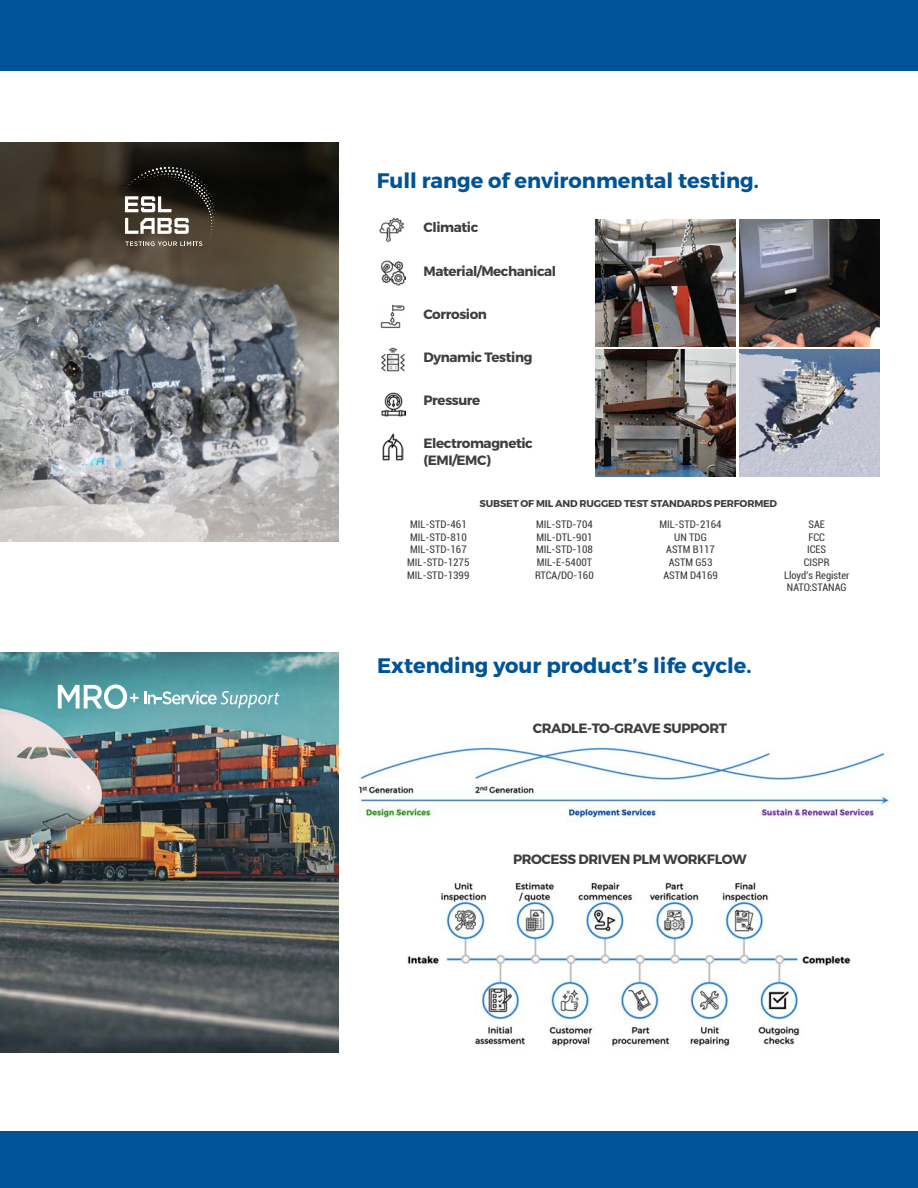
<style>
.page{position:relative;width:918px;height:1188px;background:#fff}
.page>*{position:absolute;margin:0;border:0;box-sizing:border-box;transform-origin:0 0}
.t1{font:700 21px "Montserrat";color:#015398}
.t2{font:700 13.5px/16.2px "Montserrat";letter-spacing:-.03em;color:#3e3e3f}
.Heading{font:condensed 10.5px "Roboto";color:#3e3e3f}
.t3{font:700 9.9px "Montserrat";letter-spacing:-.02em;color:#3e3e3f}
</style>
<div class="page">
<img style="left:359px;top:746px;width:531px;height:77px">
<img style="left:407px;top:882px;width:444px;height:167px">
<img style="left:0;top:653px;width:339px;height:400px">
<div style="left:0;top:1132px;width:918px;height:56px;background:#015398"></div>
<div style="left:0;top:0;width:918px;height:70px;background:#015398"></div>
<svg style="left:144px;top:691px;width:136px;height:17px"></svg>
<svg style="left:58px;top:684px;width:80px;height:25px"></svg>
<img style="left:0;top:142px;width:339px;height:400px">
<svg style="left:124px;top:167px;width:93px;height:79px;background:#4e4941"></svg>
<img style="left:379px;top:218px;width:25px;height:25px">
<img style="left:380px;top:261px;width:26px;height:25px">
<img style="left:380px;top:304px;width:25px;height:25px">
<img style="left:381px;top:347px;width:24px;height:25px">
<img style="left:381px;top:393px;width:24px;height:24px">
<img style="left:382px;top:433px;width:22px;height:28px">
<img style="left:596px;top:219px;width:140px;height:127px">
<img style="left:740px;top:219px;width:140px;height:127px">
<img style="left:596px;top:350px;width:140px;height:126px">
<img style="left:740px;top:350px;width:140px;height:126px">
<p class="t1" style="left:377px;top:167px;width:384px">Full range of environmental testing.</p>
<p class="t2" style="left:423px;top:220px;width:56px">Climatic</p>
<p class="t2" style="left:423px;top:263px;width:134px">Material/Mechanical</p>
<p class="t2" style="left:423px;top:306px;width:65px">Corrosion</p>
<p class="t2" style="left:423px;top:349px;width:110px">Dynamic Testing</p>
<p class="t2" style="left:423px;top:392px;width:58px">Pressure</p>
<p class="t2" style="left:423px;top:436px;width:111px">Electromagnetic (EMI/EMC)</p>
<p class="Heading" style="left:410px;top:517px;width:58px">MIL-STD-461</p>
<p class="Heading" style="left:410px;top:530px;width:58px">MIL-STD-810</p>
<p class="Heading" style="left:410px;top:542px;width:58px">MIL-STD-167</p>
<p class="Heading" style="left:407px;top:555px;width:64px">MIL-STD-1275</p>
<p class="Heading" style="left:407px;top:568px;width:64px">MIL-STD-1399</p>
<p class="t3" style="left:480px;top:497px;width:299px">SUBSET OF MIL AND RUGGED TEST STANDARDS PERFORMED</p>
<p class="Heading" style="left:536px;top:517px;width:58px">MIL-STD-704</p>
<p class="Heading" style="left:536px;top:530px;width:58px">MIL-DTL-901</p>
<p class="Heading" style="left:536px;top:542px;width:58px">MIL-STD-108</p>
<p class="Heading" style="left:537px;top:555px;width:57px">MIL-E-5400T</p>
<p class="Heading" style="left:535px;top:568px;width:60px">RTCA/DO-160</p>
<p class="Heading" style="left:660px;top:517px;width:64px">MIL-STD-2164</p>
<p class="Heading" style="left:674px;top:530px;width:34px">UN TDG</p>
<p class="Heading" style="left:666px;top:542px;width:50px">ASTM B117</p>
<p class="Heading" style="left:669px;top:555px;width:45px">ASTM G53</p>
<p class="Heading" style="left:663px;top:568px;width:56px">ASTM D4169</p>
<p class="Heading" style="left:808px;top:517px;width:18px">SAE</p>
<p class="Heading" style="left:808px;top:530px;width:18px">FCC</p>
<p class="Heading" style="left:807px;top:542px;width:21px">ICES</p>
<p class="Heading" style="left:804px;top:555px;width:27px">CISPR</p>
<p class="Heading" style="left:784px;top:568px;width:67px">Lloyd’s Register</p>
<p class="Heading" style="left:787px;top:580px;width:61px">NATO:STANAG</p>
<p class="t1" style="left:377px;top:653px;width:376px">Extending your product’s life cycle.</p>
<p class="t2" style="left:533px;top:720px;width:196px">CRADLE-TO-GRAVE SUPPORT</p>
<p class="t2" style="left:513px;top:851px;width:235px">PROCESS DRIVEN PLM WORKFLOW</p>
</div>
